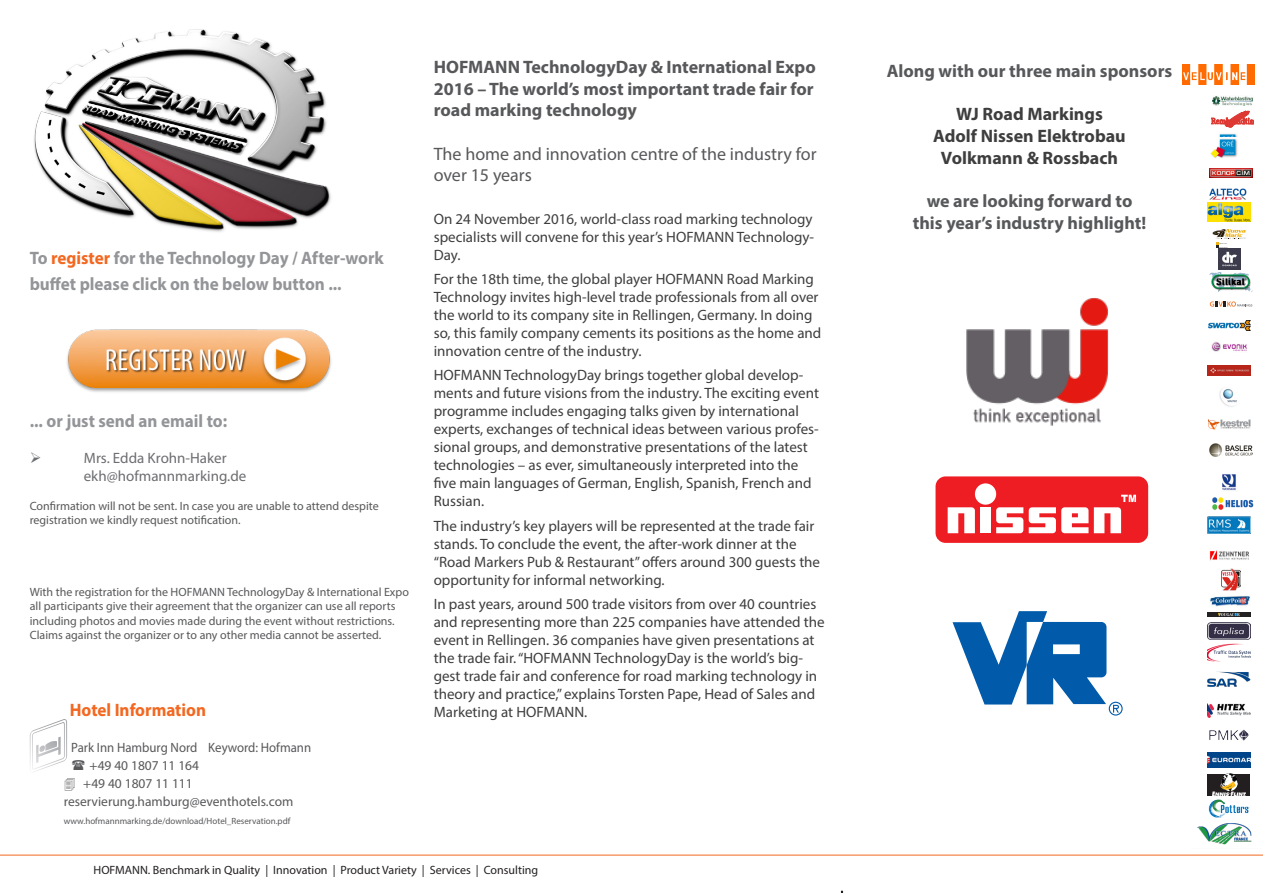
<style>
.page{position:relative;width:1263px;height:893px;background:#fff}
.page>*{position:absolute;margin:0;border:0;box-sizing:border-box;transform-origin:0 0}
.t1{font:700 18px/21.6px "Myriad Pro";color:#57585a;text-align:center}
.t2{font:700 18px/25.5px "Myriad Pro";color:#939598;scale:.95 1}
.t3{font:18px/21.6px "Myriad Pro";color:#57585a}
.t4{font:700 18px/21.6px "Myriad Pro";color:#3e3e3f;text-align:center}
.t5{font:700 18px "Myriad Pro";color:#f36821;scale:.95 1}
.t6{font:15px/18px "Myriad Pro";color:#3e3e3f}
.t7{font:15px/18px "Myriad Pro";color:#6c6d70}
.t8{font:13.5px/18px "Myriad Pro";color:#57585a}
.t9{font:13.5px/18px "Myriad Pro";color:#57585a;scale:.95 1}
.t10{font:12px/14.4px "Myriad Pro";color:#57585a}
.t11{font:12px "Myriad Pro";color:#231f20}
.t12{font:9px "Myriad Pro";color:#57585a}
.s1{color:#f36821}
</style>
<div class="page">
<img style="left:67px;top:329px;width:264px;height:63px">
<hr style="left:0;top:855px;width:1263px;height:1px;background:#f36821">
<img style="left:34px;top:29px;width:297px;height:203px">
<div style="left:935px;top:476px;width:213px;height:67px;background:#ee1d23;border-radius:10px"></div>
<div style="left:975px;top:483px;width:21px;height:22px;background:#fff;border-radius:50%"></div>
<div style="left:980px;top:507px;width:11px;height:26px;background:#fff"></div>
<svg style="left:996px;top:507px;width:27px;height:26px"></svg>
<svg style="left:1029px;top:507px;width:59px;height:26px"></svg>
<svg style="left:948px;top:507px;width:27px;height:26px"></svg>
<svg style="left:1094px;top:495px;width:42px;height:38px"></svg>
<img style="left:966px;top:298px;width:143px;height:127px">
<svg style="left:952px;top:611px;width:171px;height:105px"></svg>
<img style="left:1211px;top:341px;width:36px;height:11px">
<img style="left:1209px;top:188px;width:38px;height:12px">
<svg style="left:1210px;top:301px;width:42px;height:6px"></svg>
<div style="left:1208px;top:774px;width:42px;height:21px;background:#231f20"></div>
<img style="left:1212px;top:774px;width:34px;height:21px">
<img style="left:1212px;top:96px;width:41px;height:9px">
<img style="left:1209px;top:550px;width:40px;height:10px">
<img style="left:1210px;top:444px;width:42px;height:13px">
<img style="left:1208px;top:203px;width:42px;height:18px">
<svg style="left:1211px;top:111px;width:43px;height:16px"></svg>
<svg style="left:1212px;top:229px;width:34px;height:19px"></svg>
<img style="left:1210px;top:595px;width:40px;height:12px">
<img style="left:1219px;top:389px;width:18px;height:18px">
<img style="left:1208px;top:623px;width:42px;height:17px">
<img style="left:1210px;top:168px;width:42px;height:9px">
<img style="left:1219px;top:133px;width:19px;height:4px">
<img style="left:1210px;top:138px;width:28px;height:20px">
<img style="left:1208px;top:643px;width:42px;height:19px">
<img style="left:1208px;top:613px;width:42px;height:3px">
<img style="left:1208px;top:320px;width:43px;height:10px">
<img style="left:1208px;top:366px;width:42px;height:10px">
<img style="left:1212px;top:497px;width:42px;height:13px">
<img style="left:1210px;top:273px;width:42px;height:19px">
<img style="left:1219px;top:248px;width:21px;height:21px">
<img style="left:1208px;top:516px;width:42px;height:17px">
<img style="left:1222px;top:474px;width:14px;height:17px">
<img style="left:1208px;top:419px;width:42px;height:10px">
<img style="left:1221px;top:569px;width:19px;height:21px">
<img style="left:1208px;top:672px;width:42px;height:14px">
<img style="left:1208px;top:753px;width:42px;height:14px">
<img style="left:1208px;top:703px;width:42px;height:15px">
<img style="left:1182px;top:64px;width:72px;height:21px">
<img style="left:1210px;top:799px;width:15px;height:5px">
<img style="left:1197px;top:804px;width:55px;height:41px">
<img style="left:1209px;top:729px;width:40px;height:12px">
<svg style="left:30px;top:719px;width:37px;height:53px"></svg>
<p class="t2" style="left:30px;top:245px;width:374px">To <span class="s1">register</span> for the Technology Day / After-work buffet please click on the below button ...</p>
<p class="t2" style="left:30px;top:408px;width:209px">... or just send an email to:</p>
<p class="t7" style="left:84px;top:449px;width:164px">Mrs. Edda Krohn-Haker ekh@hofmannmarking.de</p>
<p class="t10" style="left:30px;top:498px;width:351px">Confirmation will not be sent. In case you are unable to attend despite registration we kindly request notification.</p>
<p class="t10" style="left:30px;top:584px;width:381px">With the registration for the HOFMANN TechnologyDay &amp; International Expo all participants give their agreement that the organizer can use all reports including photos and movies made during the event without restrictions.<br>Claims against the organizer or to any other media cannot be asserted.</p>
<p class="t5" style="left:70px;top:699px;width:145px">Hotel Information</p>
<p class="t9" style="left:90px;top:739px;width:235px;text-indent:-18px">Park Inn Hamburg Nord Keyword: Hofmann +49 40 1807 11 164</p>
<p class="t8" style="left:64px;top:775px;width:231px">✔ +49 40 1807 11 111 reservierung.hamburg@eventhotels.com</p>
<p class="t12" style="left:64px;top:816px;width:228px">www.hofmannmarking.de/download/Hotel_Reservation.pdf</p>
<p class="t1" style="left:434px;top:56px;width:383px;text-align:justify">HOFMANN TechnologyDay &amp; International Expo 2016 – The world’s most important trade fair for road marking technology</p>
<p class="t3" style="left:434px;top:142px;width:384px">The home and innovation centre of the industry for over 15 years</p>
<p class="t6" style="left:434px;top:209px;width:382px;text-align:justify">On 24 November 2016, world-class road marking technology specialists will convene for this year’s HOFMANN Technology-Day.</p>
<p class="t6" style="left:434px;top:270px;width:389px">For the 18th time, the global player HOFMANN Road Marking Technology invites high-level trade professionals from all over the world to its company site in Rellingen, Germany. In doing so, this family company cements its positions as the home and innovation centre of the industry.</p>
<p class="t6" style="left:434px;top:366px;width:387px">HOFMANN TechnologyDay brings together global develop&shy;ments and future visions from the industry. The exciting event programme includes engaging talks given by international experts, exchanges of technical ideas between various profes&shy;sional groups, and demonstrative presentations of the latest technologies – as ever, simultaneously interpreted into the five main languages of German, English, Spanish, French and Russian.</p>
<p class="t6" style="left:434px;top:516px;width:388px">The industry’s key players will be represented at the trade fair stands. To conclude the event, the after-work dinner at the “Road Markers Pub &amp; Restaurant” offers around 300 guests the opportunity for informal networking.</p>
<p class="t6" style="left:434px;top:595px;width:392px">In past years, around 500 trade visitors from over 40 countries and representing more than 225 companies have attended the event in Rellingen. 36 companies have given presentations at the trade fair. “HOFMANN TechnologyDay is the world’s big&shy;gest trade fair and conference for road marking technology in theory and practice,” explains Torsten Pape, Head of Sales and Marketing at HOFMANN.</p>
<p class="t11" style="left:94px;top:862px;width:446px">HOFMANN. Benchmark in Quality | Innovation | Product Variety | Services | Consulting</p>
<p class="t1" style="left:887px;top:60px;width:287px">Along with our three main sponsors</p>
<p class="t4" style="left:933px;top:103px;width:194px">WJ Road Markings<br>Adolf Nissen Elektrobau<br>Volkmann &amp; Rossbach</p>
<p class="t1" style="left:913px;top:189px;width:235px">we are looking forward to this year’s industry highlight!</p>
</div>
